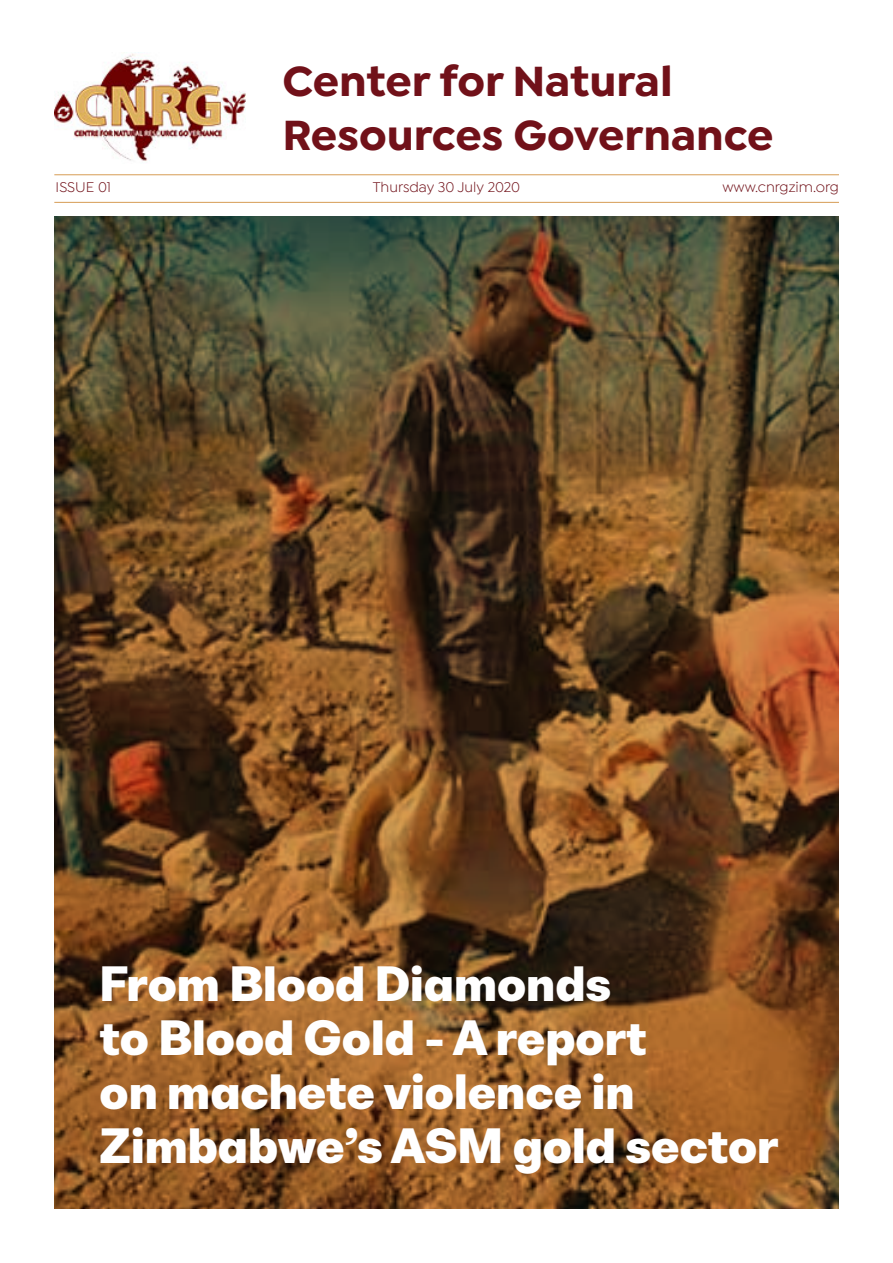
<style>
.page{position:relative;width:893px;height:1263px;background:#fff}
.page>*{position:absolute;margin:0;border:0;box-sizing:border-box;transform-origin:0 0}
.t1{font:900 45px/54px "Bw Nista Geometric DEMO";color:#fff}
.t2{font:700 45px/54px "Isidora Sans";letter-spacing:-.005em;color:#711119}
.t3{font:15px "Isidora Sans";color:#711119}
</style>
<div class="page">
<img style="left:54px;top:216px;width:785px;height:993px">
<img style="left:54px;top:53px;width:192px;height:108px">
<hr style="left:54px;top:175px;width:785px;height:1px;background:#d69c55">
<hr style="left:54px;top:202px;width:785px;height:1px;background:#d69c55">
<p class="t2" style="left:282px;top:54px;width:493px">Center for Natural<br>Resources Governance</p>
<p class="t3" style="left:56px;top:179px;width:57px">ISSUE 01</p>
<p class="t3" style="left:373px;top:179px;width:149px">Thursday 30 July 2020</p>
<p class="t3" style="left:722px;top:179px;width:118px">www.cnrgzim.org</p>
<p class="t1" style="left:99px;top:957px;width:681px">From Blood Diamonds<br>to Blood Gold - A report<br>on machete violence in<br>Zimbabwe’s ASM gold sector</p>
</div>
